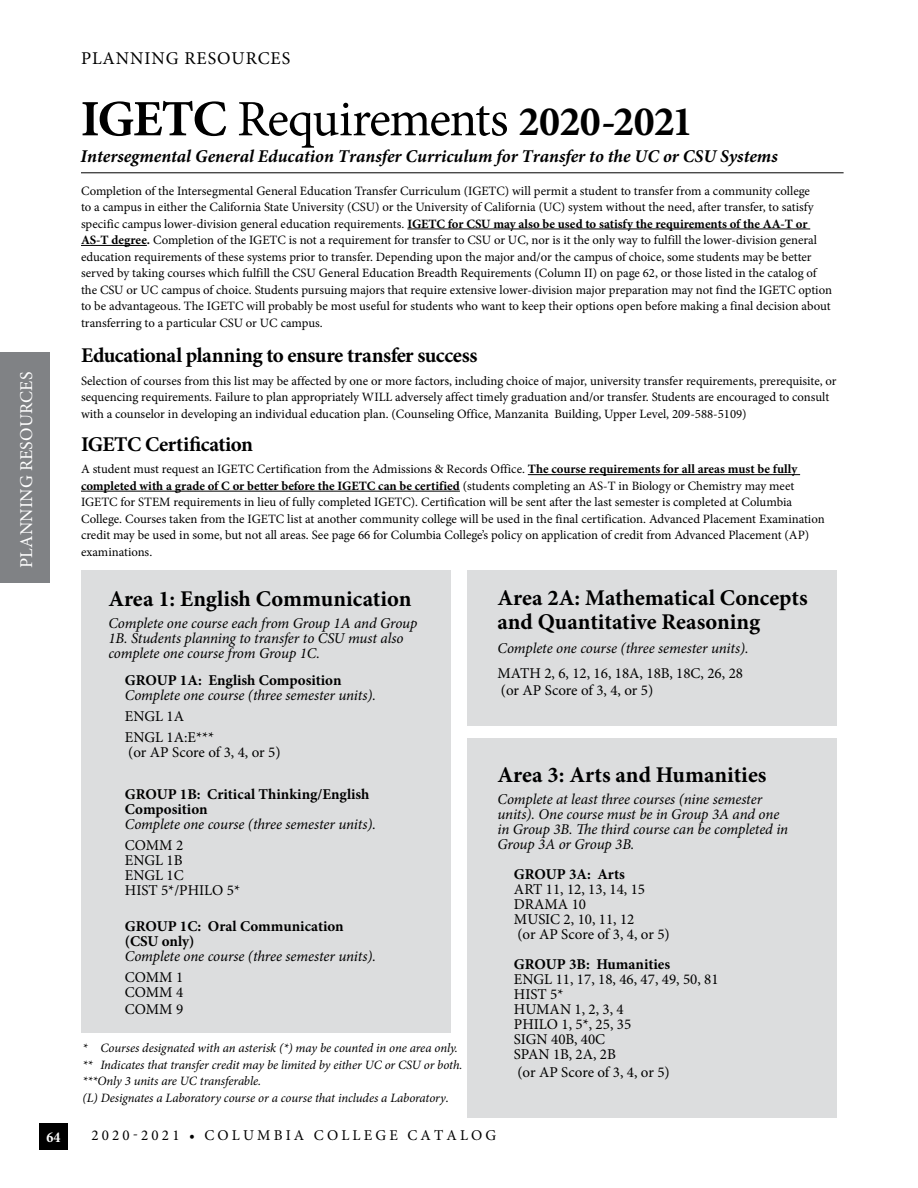
<style>
.page{position:relative;width:918px;height:1188px;background:#fff}
.page>*{position:absolute;margin:0;border:0;box-sizing:border-box;transform-origin:0 0}
.t1{font:51px "Minion Pro";letter-spacing:-.03em;color:#000}
.IGETC_descriptions{font:700 22.5px/24px "Minion Pro";color:#000}
.HEADER_2_Soft_Conten{font:700 21px "Minion Pro";letter-spacing:-.025em;color:#000}
.t2{font:italic 700 18px "Minion Pro";color:#000}
.t3{font:18px "Minion Pro";letter-spacing:.05em;color:#000}
.t4{font:18px "Minion Pro";letter-spacing:.01em;color:#fff}
.Body_Text{font:15px/15px "Minion Pro";color:#000}
.IGETC_descriptions-2{font:italic 15px/15px "Minion Pro";letter-spacing:-.01em;color:#000}
.Body_Text-2{font:italic 15px/15px "Minion Pro";letter-spacing:-.01em;color:#000}
.Body_Text-3{font:700 15px/15px "Minion Pro";color:#000}
.Body_Text-4{font:15px "Minion Pro";letter-spacing:.21em;color:#000}
.t5{font:700 condensed 15px "Minion Pro";color:#fff}
.Body_Text-5{font:12.75px/16.5px "Minion Pro";color:#000}
.t6{font:italic 12.75px "Minion Pro";letter-spacing:-.01em;color:#000}
.s1{font-weight:700}
.s2{font-weight:700;font-size:42px}
.s3{font-weight:700;font-style:normal}
.s4{font-weight:400;font-style:italic}
.s5{font-size:13.5px}
</style>
<div class="page">
<div style="left:39px;top:1123px;width:29px;height:27px;background:#000"></div>
<div style="left:0;top:352px;width:50px;height:232px;background:#808285"></div>
<div style="left:81px;top:570px;width:370px;height:462px;background:#dcddde"></div>
<div style="left:467px;top:570px;width:370px;height:156px;background:#dcddde"></div>
<div style="left:467px;top:739px;width:370px;height:379px;background:#dcddde"></div>
<hr style="left:407px;top:229px;width:403px;height:1px;background:#000">
<hr style="left:81px;top:245px;width:66px;height:1px;background:#000">
<hr style="left:528px;top:474px;width:272px;height:1px;background:#000">
<hr style="left:81px;top:491px;width:379px;height:1px;background:#000">
<hr style="left:81px;top:172px;width:763px;height:1px;background:#000">
<h3 class="t3" style="left:81px;top:46px;width:211px">PLANNING RESOURCES</h3>
<h3 class="t4" style="left:14px;top:568px;width:198px;rotate:-90deg">PLANNING RESOURCES</h3>
<p class="t1" style="left:81px;top:85px;width:614px"><span class="s1">IGETC</span> Requirements <span class="s2">2020-2021</span></p>
<p class="t2" style="left:81px;top:144px;width:699px">Intersegmental General Education Transfer Curriculum for Transfer to the UC or CSU Systems</p>
<p class="Body_Text-5" style="left:81px;top:182px;width:738px">Completion of the Intersegmental General Education Transfer Curriculum (IGETC) will permit a student to transfer from a community college to a campus in either the California State University (CSU) or the University of California (UC) system without the need, after transfer, to satisfy specific campus lower-division general education requirements. <span class="s1">IGETC for CSU may also be used to satisfy the requirements of the AA-T or AS-T degree.</span> Completion of the IGETC is not a requirement for transfer to CSU or UC, nor is it the only way to fulfill the lower-division general education requirements of these systems prior to transfer. Depending upon the major and/or the campus of choice, some students may be better served by taking courses which fulfill the CSU General Education Breadth Requirements (Column II) on page 62, or those listed in the catalog of</p>
<p class="Body_Text-5" style="left:81px;top:281px;width:753px;text-align:justify">the CSU or UC campus of choice. Students pursuing majors that require extensive lower-division major preparation may not find the IGETC option to be advantageous. The IGETC will probably be most useful for students who want to keep their options open before making a final decision about transferring to a particular CSU or UC campus.</p>
<p class="HEADER_2_Soft_Conten" style="left:81px;top:341px;width:398px">Educational planning to ensure transfer success</p>
<p class="Body_Text-5" style="left:81px;top:373px;width:757px">Selection of courses from this list may be affected by one or more factors, including choice of major, university transfer requirements, prerequisite, or sequencing requirements. Failure to plan appropriately WILL adversely affect timely graduation and/or transfer. Students are encouraged to consult with a counselor in developing an individual education plan. (Counseling Office, Manzanita Building, Upper Level, 209-588-5109)</p>
<p class="HEADER_2_Soft_Conten" style="left:81px;top:429px;width:173px">IGETC Certification</p>
<p class="Body_Text-5" style="left:81px;top:461px;width:745px">A student must request an IGETC Certification from the Admissions &amp; Records Office. <span class="s1">The course requirements for all areas must be fully completed with a grade of C or better before the IGETC can be certified</span> (students completing an AS-T in Biology or Chemistry may meet IGETC for STEM requirements in lieu of fully completed IGETC). Certification will be sent after the last semester is completed at Columbia College. Courses taken from the IGETC list at another community college will be used in the final certification. Advanced Placement Examination credit may be used in some, but not all areas. See page 66 for Columbia College’s policy on application of credit from Advanced Placement (AP)</p>
<p class="Body_Text-5" style="left:81px;top:544px;width:73px">examinations.</p>
<p class="IGETC_descriptions" style="left:108px;top:586px;width:305px">Area 1: English Communication</p>
<p class="IGETC_descriptions-2" style="left:108px;top:615px;width:311px">Complete one course each from Group 1A and Group<br>1B. Students planning to transfer to CSU must also complete one course from Group 1C.</p>
<p class="Body_Text-2" style="left:125px;top:672px;width:253px"><span class="s3">GROUP 1A: English Composition<br></span>Complete one course (three semester units).</p>
<p class="Body_Text" style="left:125px;top:708px;width:61px">ENGL 1A</p>
<p class="Body_Text" style="left:125px;top:729px;width:157px">ENGL 1A:E***<br>(or AP Score of 3, 4, or 5)</p>
<p class="Body_Text-3" style="left:125px;top:786px;width:253px">GROUP 1B: Critical Thinking/English<br>Composition<br><span class="s4">Complete one course (three semester units).</span></p>
<p class="Body_Text" style="left:125px;top:837px;width:60px">COMM 2<br>ENGL 1B</p>
<p class="Body_Text" style="left:125px;top:867px;width:60px">ENGL 1C</p>
<p class="Body_Text" style="left:125px;top:882px;width:117px">HIST 5*/PHILO 5*</p>
<p class="Body_Text-2" style="left:125px;top:918px;width:253px"><span class="s3">GROUP 1C: Oral Communication (CSU only)<br></span>Complete one course (three semester units).</p>
<p class="Body_Text" style="left:125px;top:969px;width:60px">COMM 1<br>COMM 4</p>
<p class="Body_Text" style="left:125px;top:1002px;width:60px">COMM 9</p>
<p class="IGETC_descriptions" style="left:497px;top:585px;width:312px">Area 2A: Mathematical Concepts and Quantitative Reasoning</p>
<p class="IGETC_descriptions-2" style="left:497px;top:641px;width:253px">Complete one course (three semester units).</p>
<p class="Body_Text" style="left:497px;top:664px;width:247px;line-height:17.2px">MATH 2, 6, 12, 16, 18A, 18B, 18C, 26, 28 (or AP Score of 3, 4, or 5)</p>
<p class="IGETC_descriptions" style="left:497px;top:763px;width:270px">Area 3: Arts and Humanities</p>
<p class="IGETC_descriptions-2" style="left:497px;top:791px;width:292px">Complete at least three courses (nine semester units). One course must be in Group 3A and one in Group 3B. The third course can be completed in Group 3A or Group 3B.</p>
<p class="Body_Text-3" style="left:514px;top:866px;width:113px">GROUP 3A: Arts</p>
<p class="Body_Text" style="left:514px;top:882px;width:133px">ART 11, 12, 13, 14, 15<br>DRAMA 10</p>
<p class="Body_Text" style="left:514px;top:912px;width:122px">MUSIC 2, 10, 11, 12</p>
<p class="Body_Text" style="left:517px;top:927px;width:154px">(or AP Score of 3, 4, or 5)</p>
<p class="Body_Text-3" style="left:514px;top:956px;width:158px">GROUP 3B: Humanities</p>
<p class="Body_Text" style="left:514px;top:972px;width:206px">ENGL 11, 17, 18, 46, 47, 49, 50, 81</p>
<p class="Body_Text" style="left:514px;top:987px;width:51px">HIST 5*</p>
<p class="Body_Text" style="left:514px;top:1002px;width:111px">HUMAN 1, 2, 3, 4</p>
<p class="Body_Text" style="left:514px;top:1017px;width:119px">PHILO 1, 5*, 25, 35</p>
<p class="Body_Text" style="left:514px;top:1032px;width:93px">SIGN 40B, 40C</p>
<p class="Body_Text" style="left:514px;top:1047px;width:104px">SPAN 1B, 2A, 2B</p>
<p class="Body_Text" style="left:517px;top:1065px;width:154px">(or AP Score of 3, 4, or 5)</p>
<p class="t6" style="left:82px;top:1039px;width:377px">* Courses designated with an asterisk (*) may be counted in one area only.</p>
<p class="t6" style="left:82px;top:1056px;width:382px">** Indicates that transfer credit may be limited by either UC or CSU or both.</p>
<p class="t6" style="left:82px;top:1072px;width:180px">***Only 3 units are UC transferable.</p>
<p class="t6" style="left:82px;top:1089px;width:368px">(L) Designates a Laboratory course or a course that includes a Laboratory<span class="s5">.</span></p>
<p class="t5" style="left:47px;top:1127px;width:15px">64</p>
<p class="Body_Text-4" style="left:91px;top:1126px;width:406px">2020-2021 • COLUMBIA COLLEGE CATALOG</p>
</div>
